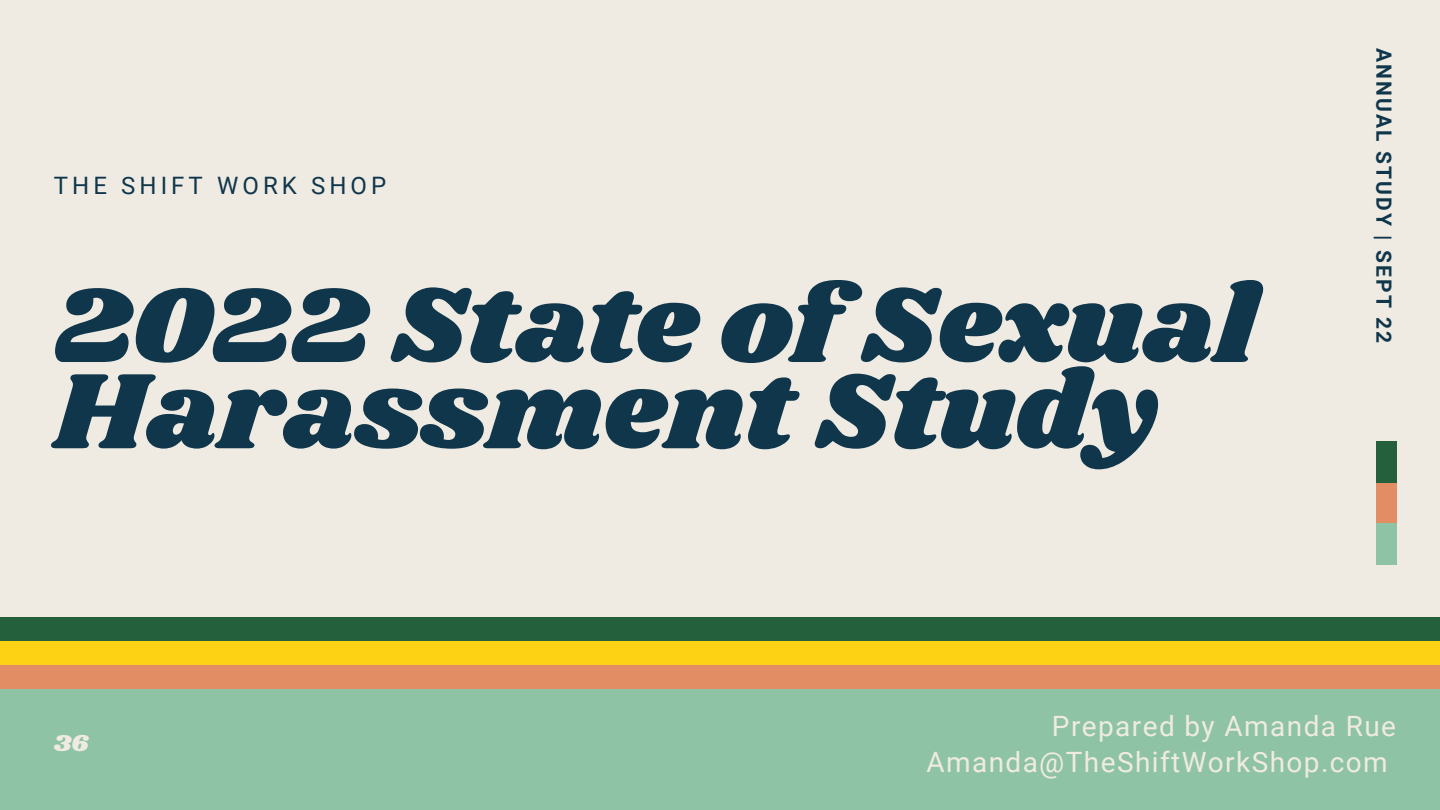
<style>
.page{position:relative;width:1440px;height:810px;background:#efebe3}
.page>*{position:absolute;margin:0;border:0;box-sizing:border-box;transform-origin:0 0}
.t1{font:111px/86.2px "Shrikhand";color:#0f364b}
.t2{font:28px/36px "Roboto";letter-spacing:.05em;color:#efebe3;text-align:right}
.t3{font:24px "Roboto";letter-spacing:.17em;color:#0f364b}
.t4{font:24px "Shrikhand";color:#efebe3}
.t5{font:700 21px "Roboto";letter-spacing:.1em;color:#0f364b}
</style>
<div class="page">
<div style="left:0;top:617px;width:1440px;height:193px;background:#8fc3a5"></div>
<div style="left:1376px;top:441px;width:20px;height:42px;background:#24603c"></div>
<div style="left:1376px;top:483px;width:20px;height:42px;background:#e28d63"></div>
<div style="left:1376px;top:523px;width:20px;height:42px;background:#8fc3a5"></div>
<div style="left:0;top:641px;width:1440px;height:24px;background:#fed214"></div>
<div style="left:0;top:665px;width:1440px;height:24px;background:#e28d63"></div>
<div style="left:0;top:617px;width:1440px;height:24px;background:#24603c"></div>
<p class="t3" style="left:54px;top:172px;width:334px">THE SHIFT WORK SHOP</p>
<h1 class="t1" style="left:54px;top:286px;width:1204px">2022 State of Sexual<br>Harassment Study</h1>
<p class="t5" style="left:1396px;top:48px;width:297px;rotate:90deg">ANNUAL STUDY | SEPT 22</p>
<p class="t4" style="left:54px;top:726px;width:36px">36</p>
<p class="t2" style="left:926px;top:709px;width:471px">Prepared by Amanda Rue<br>Amanda@TheShiftWorkShop.com</p>
</div>
